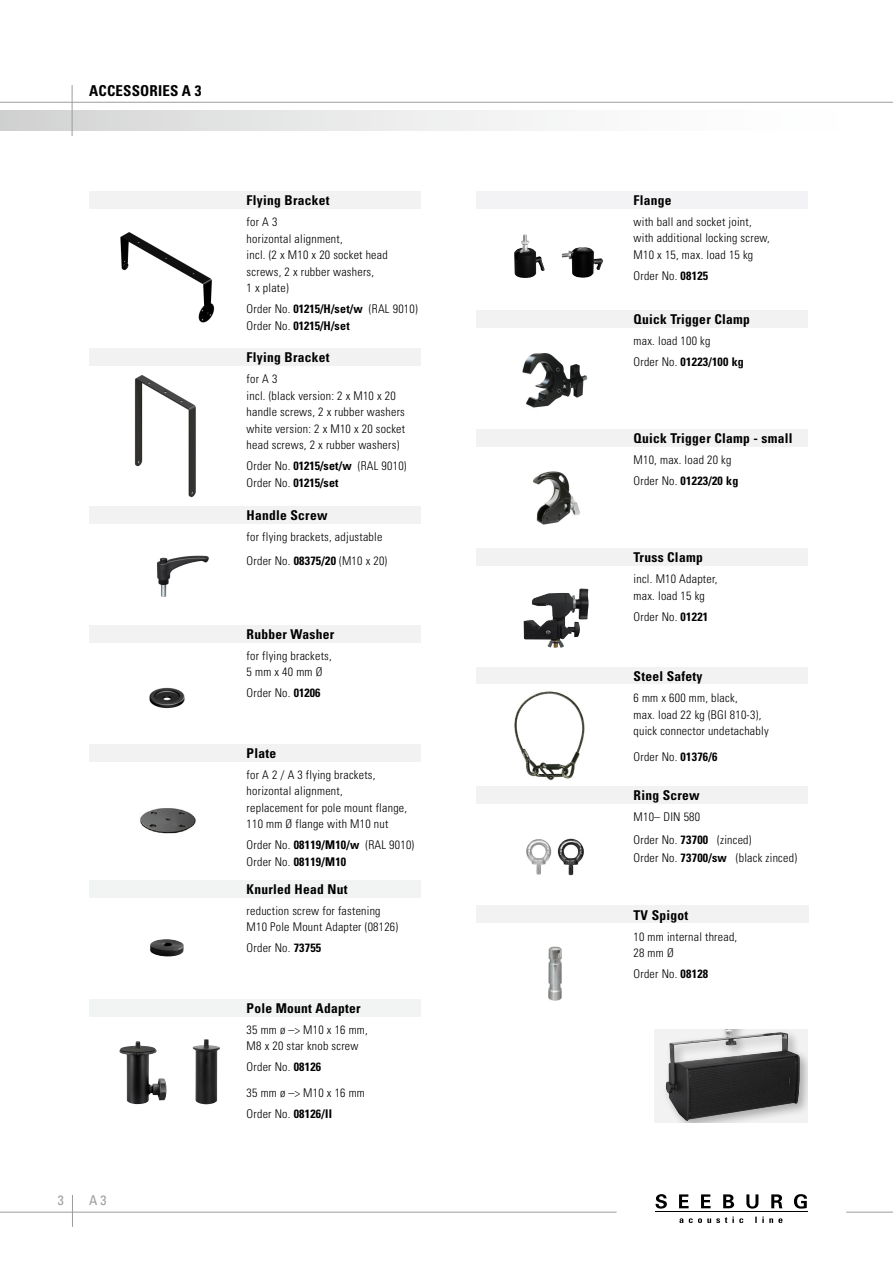
<style>
.page{position:relative;width:893px;height:1263px;background:#fff}
.page>*{position:absolute;margin:0;border:0;box-sizing:border-box;transform-origin:0 0}
.t1{font:700 condensed 15px "Univers LT";letter-spacing:.01em;color:#000}
.t2{font:700 condensed 13.5px "Univers";letter-spacing:.02em;color:#000}
.t3{font:700 condensed 13.5px "Univers LT";letter-spacing:.02em;color:#000}
.t4{font:condensed 13.5px "Univers LT";color:#9c9d9d}
.t5{font:300 condensed 12px/16.5px "Univers";letter-spacing:.02em;color:#000}
.t6{font:700 condensed 12px "Univers LT";color:#000}
.t7{font:700 condensed 12px "Univers LT";letter-spacing:.02em;color:#000}
.s1{font-family:"Univers LT";font-weight:700}
.s2{font-family:"Univers";font-weight:300}
.s3{font-weight:700}
</style>
<div class="page">
<div style="left:0;top:111px;width:893px;height:19px;background:linear-gradient(to right,#d5d6d6,#fff)"></div>
<hr style="left:0;top:102px;width:893px;height:1px;background:#9c9d9d">
<hr style="left:72px;top:85px;width:1px;height:51px;background:#9c9d9d">
<hr style="left:0;top:1212px;width:617px;height:1px;background:#9c9d9d">
<hr style="left:846px;top:1212px;width:47px;height:1px;background:#9c9d9d">
<hr style="left:655px;top:1211px;width:152px;height:1px;background:#000">
<svg style="left:679px;top:1216px;width:103px;height:7px"></svg>
<svg style="left:655px;top:1194px;width:12px;height:14px"></svg>
<svg style="left:679px;top:1194px;width:10px;height:14px"></svg>
<svg style="left:701px;top:1194px;width:10px;height:14px"></svg>
<svg style="left:723px;top:1194px;width:11px;height:14px"></svg>
<svg style="left:746px;top:1194px;width:12px;height:14px"></svg>
<svg style="left:771px;top:1194px;width:11px;height:14px"></svg>
<svg style="left:794px;top:1194px;width:13px;height:14px"></svg>
<hr style="left:72px;top:1195px;width:1px;height:32px;background:#9c9d9d">
<div style="left:655px;top:1029px;width:153px;height:94px;background:#f2f2f2"></div>
<div style="left:662px;top:1029px;width:146px;height:94px;background:#000;opacity:.3"></div>
<img style="left:665px;top:1029px;width:136px;height:92px">
<div style="left:89px;top:191px;width:332px;height:17px;background:#f2f2f2"></div>
<div style="left:89px;top:349px;width:332px;height:17px;background:#f2f2f2"></div>
<div style="left:477px;top:906px;width:332px;height:17px;background:#f2f2f2"></div>
<img style="left:134px;top:375px;width:62px;height:123px">
<img style="left:120px;top:232px;width:95px;height:91px">
<img style="left:548px;top:946px;width:14px;height:55px">
<div style="left:476px;top:668px;width:332px;height:16px;background:#f2f2f2"></div>
<img style="left:514px;top:691px;width:71px;height:90px">
<div style="left:476px;top:191px;width:332px;height:17px;background:#f3f3f5"></div>
<img style="left:562px;top:247px;width:41px;height:31px">
<img style="left:514px;top:234px;width:31px;height:44px">
<div style="left:89px;top:744px;width:332px;height:17px;background:#f2f2f2"></div>
<img style="left:140px;top:808px;width:56px;height:26px">
<div style="left:89px;top:625px;width:332px;height:17px;background:#f2f2f2"></div>
<img style="left:149px;top:687px;width:36px;height:22px">
<div style="left:476px;top:787px;width:332px;height:17px;background:#f2f2f2"></div>
<img style="left:526px;top:839px;width:26px;height:36px">
<img style="left:557px;top:838px;width:27px;height:37px">
<div style="left:89px;top:506px;width:332px;height:17px;background:#f2f2f2"></div>
<img style="left:157px;top:555px;width:52px;height:42px">
<div style="left:476px;top:549px;width:332px;height:17px;background:#f2f2f2"></div>
<img style="left:523px;top:592px;width:56px;height:55px">
<img style="left:150px;top:939px;width:34px;height:18px">
<div style="left:89px;top:880px;width:332px;height:17px;background:#f2f3f3"></div>
<img style="left:522px;top:353px;width:66px;height:55px">
<div style="left:476px;top:310px;width:332px;height:17px;background:#f2f2f2"></div>
<div style="left:476px;top:429px;width:332px;height:17px;background:#f2f2f2"></div>
<img style="left:533px;top:471px;width:47px;height:54px">
<div style="left:89px;top:999px;width:332px;height:17px;background:#f2f3f3"></div>
<img style="left:119px;top:1041px;width:48px;height:63px">
<img style="left:193px;top:1039px;width:27px;height:65px">
<p class="t1" style="left:89px;top:81px;width:114px">ACCESSORIES A 3</p>
<p class="t4" style="left:58px;top:1191px;width:7px">3</p>
<p class="t4" style="left:89px;top:1191px;width:19px">A 3</p>
<p class="t3" style="left:247px;top:192px;width:84px">Flying Bracket</p>
<p class="t5" style="left:247px;top:213px;width:143px">for A 3<br>horizontal alignment,<br>incl. (2 x M10 x 20 socket head screws, 2 x rubber washers,<br>1 x plate)</p>
<p class="t5" style="left:247px;top:300px;width:173px">Order No. <span class="s1">01215/H/set/w</span> (RAL 9010)</p>
<p class="t6" style="left:247px;top:318px;width:105px"><span class="s2">Order No.</span> 01215/H/set</p>
<p class="t3" style="left:247px;top:349px;width:84px">Flying Bracket</p>
<p class="t5" style="left:247px;top:371px;width:160px">for A 3<br>incl. (black version: 2 x M10 x 20 handle screws, 2 x rubber washers white version: 2 x M10 x 20 socket head screws, 2 x rubber washers)</p>
<p class="t5" style="left:247px;top:458px;width:161px">Order No. <span class="s1">01215/set/</span><span class="s3">w</span> (RAL 9010)</p>
<p class="t6" style="left:247px;top:475px;width:93px"><span class="s2">Order No.</span> 01215/set</p>
<p class="t2" style="left:247px;top:506px;width:82px">Handle Screw</p>
<p class="t5" style="left:247px;top:524px;width:142px;line-height:24px">for flying brackets, adjustable<br>Order No. <span class="s3">08375/20</span> (M10 x 20)</p>
<p class="t2" style="left:247px;top:625px;width:89px">Rubber Washer</p>
<p class="t5" style="left:247px;top:647px;width:87px">for flying brackets,<br>5 mm x 40 mm ø</p>
<p class="t5" style="left:247px;top:684px;width:75px">Order No. <span class="s3">01206</span></p>
<p class="t3" style="left:247px;top:745px;width:31px">Plate</p>
<p class="t5" style="left:247px;top:766px;width:162px">for A 2 / A 3 flying brackets, horizontal alignment,<br>replacement for pole mount flange,<br>110 mm ø flange with M10 nut</p>
<p class="t5" style="left:247px;top:837px;width:169px">Order No. <span class="s1">08119/M10/w</span> (RAL 9010)</p>
<p class="t7" style="left:247px;top:854px;width:101px"><span class="s2">Order No.</span> 08119/M10</p>
<p class="t2" style="left:247px;top:881px;width:102px">Knurled Head Nut</p>
<p class="t5" style="left:247px;top:902px;width:153px">reduction screw for fastening<br>M10 Pole Mount Adapter (08126)</p>
<p class="t5" style="left:247px;top:939px;width:76px">Order No. <span class="s3">73755</span></p>
<p class="t2" style="left:247px;top:1000px;width:116px">Pole Mount Adapter</p>
<p class="t5" style="left:247px;top:1021px;width:123px">35 mm ø –&gt; M10 x 16 mm,<br>M8 x 20 star knob screw</p>
<p class="t5" style="left:247px;top:1054px;width:120px;line-height:25.5px">Order No. <span class="s3">08126<br></span>35 mm ø –&gt; M10 x 16 mm</p>
<p class="t5" style="left:247px;top:1105px;width:87px">Order No. <span class="s3">08126/II</span></p>
<p class="t2" style="left:634px;top:192px;width:40px">Flange</p>
<p class="t5" style="left:634px;top:213px;width:138px">with ball and socket joint, with additional locking screw,<br>M10 x 15, max. load 15 kg</p>
<p class="t5" style="left:634px;top:267px;width:76px">Order No. <span class="s3">08125</span></p>
<p class="t2" style="left:634px;top:311px;width:118px">Quick Trigger Clamp</p>
<p class="t5" style="left:634px;top:330px;width:112px;line-height:21px">max. load 100 kg<br>Order No. <span class="s3">01223/100 kg</span></p>
<p class="t2" style="left:634px;top:430px;width:161px">Quick Trigger Clamp - small</p>
<p class="t5" style="left:634px;top:449px;width:106px;line-height:21px">M10, max. load 20 kg<br>Order No. <span class="s3">01223/20 kg</span></p>
<p class="t3" style="left:634px;top:549px;width:71px">Truss Clamp</p>
<p class="t5" style="left:634px;top:571px;width:85px">incl. M10 Adapter, max. load 15 kg</p>
<p class="t5" style="left:634px;top:608px;width:76px">Order No. <span class="s3">01221</span></p>
<p class="t2" style="left:634px;top:668px;width:70px">Steel Safety</p>
<p class="t5" style="left:634px;top:689px;width:137px">6 mm x 600 mm, black,<br>max. load 22 kg (BGI 810-3), quick connector undetachably</p>
<p class="t5" style="left:634px;top:748px;width:85px">Order No. <span class="s3">01376/6</span></p>
<p class="t2" style="left:634px;top:787px;width:68px">Ring Screw</p>
<p class="t5" style="left:634px;top:805px;width:119px;line-height:22.5px">M10– DIN 580<br>Order No. <span class="s3">73700</span> (zinced)</p>
<p class="t5" style="left:634px;top:849px;width:165px">Order No. <span class="s3">73700/sw</span> (black zinced)</p>
<p class="t3" style="left:634px;top:906px;width:56px">TV Spigot</p>
<p class="t5" style="left:634px;top:928px;width:105px">10 mm internal thread,<br>28 mm ø</p>
<p class="t5" style="left:634px;top:965px;width:76px">Order No. <span class="s1">08128</span></p>
</div>
